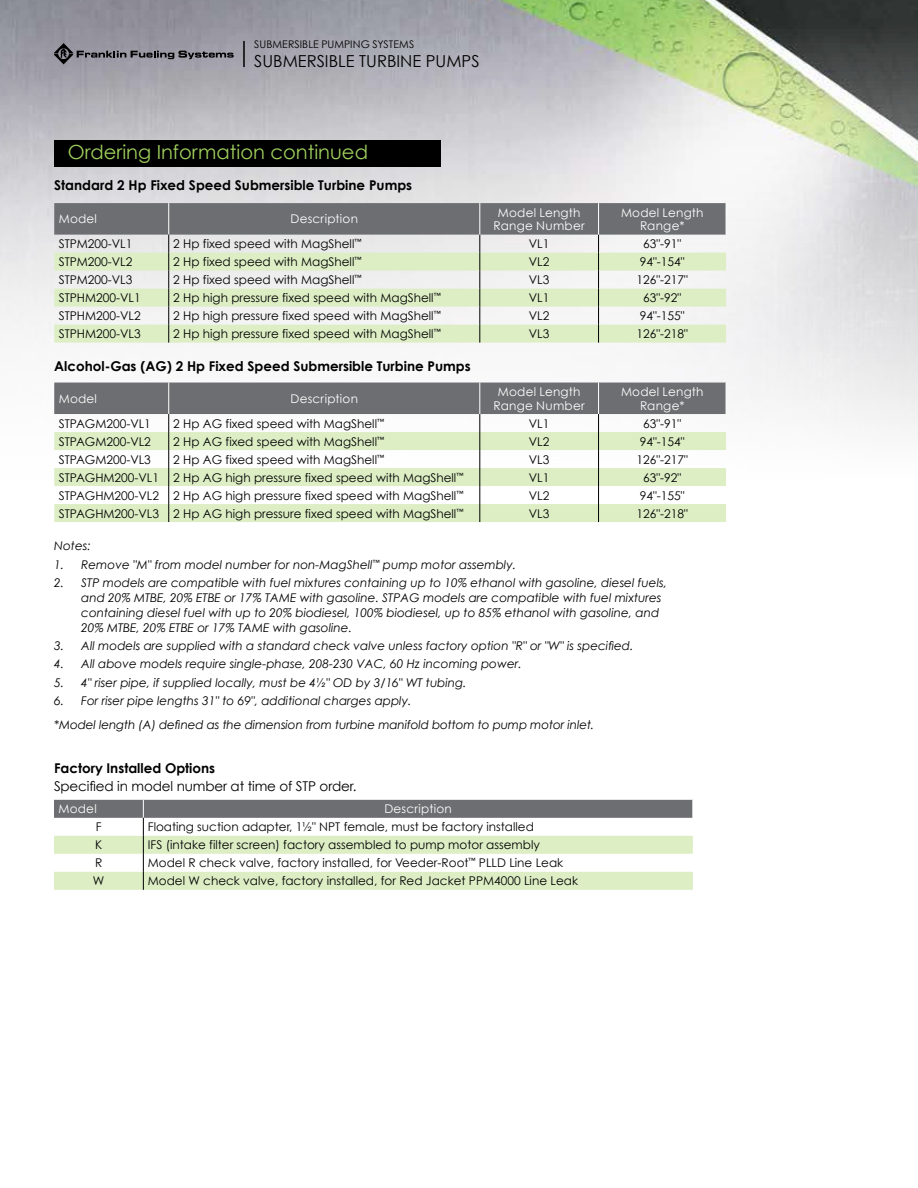
<style>
.page{position:relative;width:918px;height:1188px;background:#fff}
.page>*{position:absolute;margin:0;border:0;box-sizing:border-box;transform-origin:0 0}
.t1{font:19.5px "Century Gothic";color:#9ecf5c}
.t2{font:16.5px "Century Gothic";color:#000}
.t3{font:700 13.5px "Century Gothic";color:#000}
.t4{font:13.5px "Century Gothic";letter-spacing:-.01em;color:#000}
.t5{font:12px "Century Gothic";color:#000}
.t6{font:italic 12px/15px "Century Gothic";color:#000}
.t7{font:12px/13.5px "Century Gothic";letter-spacing:.02em;color:#fff;text-align:center}
.t8{font:10.5px "Century Gothic";letter-spacing:.01em;color:#000}
</style>
<div class="page">
<img style="left:0;top:0;width:918px;height:800px">
<hr style="left:243px;top:41px;width:2px;height:26px;background:#000">
<svg style="left:54px;top:43px;width:180px;height:21px;background:#807f87"></svg>
<hr style="left:726px;top:203px;width:1px;height:32px;background:#fff">
<svg style="left:54px;top:203px;width:672px;height:140px"></svg>
<hr style="left:598px;top:203px;width:1px;height:32px;background:#fff">
<hr style="left:480px;top:203px;width:1px;height:32px;background:#fff">
<div style="left:54px;top:140px;width:387px;height:26px;background:#000"></div>
<svg style="left:54px;top:800px;width:639px;height:90px"></svg>
<hr style="left:726px;top:383px;width:1px;height:31px;background:#fff">
<svg style="left:54px;top:383px;width:672px;height:139px"></svg>
<hr style="left:598px;top:383px;width:1px;height:31px;background:#fff">
<hr style="left:480px;top:383px;width:1px;height:31px;background:#fff">
<p class="t8" style="left:254px;top:38px;width:162px">SUBMERSIBLE PUMPING SYSTEMS</p>
<h2 class="t2" style="left:254px;top:51px;width:227px">SUBMERSIBLE TURBINE PUMPS</h2>
<h1 class="t1" style="left:68px;top:140px;width:302px">Ordering Information continued</h1>
<p class="t3" style="left:54px;top:176px;width:360px">Standard 2 Hp Fixed Speed Submersible Turbine Pumps</p>
<p class="t7" style="left:59px;top:212px;width:40px">Model</p>
<p class="t7" style="left:290px;top:212px;width:69px">Description</p>
<p class="t7" style="left:494px;top:205px;width:93px">Model Length<br>Range Number</p>
<p class="t7" style="left:621px;top:205px;width:84px">Model Length<br>Range*</p>
<p class="t5" style="left:59px;top:236px;width:75px">STPM200-VL1</p>
<p class="t5" style="left:173px;top:236px;width:190px">2 Hp fixed speed with MagShell<sup>™</sup></p>
<p class="t5" style="left:529px;top:236px;width:22px">VL1</p>
<p class="t5" style="left:643px;top:236px;width:39px">63"-91"</p>
<p class="t5" style="left:59px;top:254px;width:75px">STPM200-VL2</p>
<p class="t5" style="left:173px;top:254px;width:190px">2 Hp fixed speed with MagShell<sup>™</sup></p>
<p class="t5" style="left:529px;top:254px;width:22px">VL2</p>
<p class="t5" style="left:640px;top:254px;width:46px">94"-154"</p>
<p class="t5" style="left:59px;top:272px;width:75px">STPM200-VL3</p>
<p class="t5" style="left:173px;top:272px;width:190px">2 Hp fixed speed with MagShell<sup>™</sup></p>
<p class="t5" style="left:529px;top:272px;width:22px">VL3</p>
<p class="t5" style="left:637px;top:272px;width:53px">126"-217"</p>
<p class="t5" style="left:59px;top:290px;width:83px">STPHM200-VL1</p>
<p class="t5" style="left:173px;top:290px;width:269px">2 Hp high pressure fixed speed with MagShell<sup>™</sup></p>
<p class="t5" style="left:529px;top:290px;width:22px">VL1</p>
<p class="t5" style="left:643px;top:290px;width:39px">63"-92"</p>
<p class="t5" style="left:59px;top:308px;width:83px">STPHM200-VL2</p>
<p class="t5" style="left:173px;top:308px;width:269px">2 Hp high pressure fixed speed with MagShell<sup>™</sup></p>
<p class="t5" style="left:529px;top:308px;width:22px">VL2</p>
<p class="t5" style="left:640px;top:308px;width:46px">94"-155"</p>
<p class="t5" style="left:59px;top:326px;width:83px">STPHM200-VL3</p>
<p class="t5" style="left:173px;top:326px;width:269px">2 Hp high pressure fixed speed with MagShell<sup>™</sup></p>
<p class="t5" style="left:529px;top:326px;width:22px">VL3</p>
<p class="t5" style="left:637px;top:326px;width:53px">126"-218"</p>
<p class="t3" style="left:54px;top:357px;width:418px">Alcohol-Gas (AG) 2 Hp Fixed Speed Submersible Turbine Pumps</p>
<p class="t7" style="left:59px;top:392px;width:40px">Model</p>
<p class="t7" style="left:290px;top:392px;width:69px">Description</p>
<p class="t7" style="left:494px;top:385px;width:93px">Model Length<br>Range Number</p>
<p class="t7" style="left:621px;top:385px;width:84px">Model Length<br>Range*</p>
<p class="t5" style="left:59px;top:416px;width:94px">STPAGM200-VL1</p>
<p class="t5" style="left:173px;top:416px;width:212px">2 Hp AG fixed speed with MagShell<sup>™</sup></p>
<p class="t5" style="left:529px;top:416px;width:22px">VL1</p>
<p class="t5" style="left:643px;top:416px;width:39px">63"-91"</p>
<p class="t5" style="left:59px;top:434px;width:94px">STPAGM200-VL2</p>
<p class="t5" style="left:173px;top:434px;width:212px">2 Hp AG fixed speed with MagShell<sup>™</sup></p>
<p class="t5" style="left:529px;top:434px;width:22px">VL2</p>
<p class="t5" style="left:640px;top:434px;width:46px">94"-154"</p>
<p class="t5" style="left:59px;top:452px;width:94px">STPAGM200-VL3</p>
<p class="t5" style="left:173px;top:452px;width:212px">2 Hp AG fixed speed with MagShell<sup>™</sup></p>
<p class="t5" style="left:529px;top:452px;width:22px">VL3</p>
<p class="t5" style="left:637px;top:452px;width:53px">126"-217"</p>
<p class="t5" style="left:59px;top:470px;width:406px">STPAGHM200-VL1 2 Hp AG high pressure fixed speed with MagShell<sup>™</sup></p>
<p class="t5" style="left:529px;top:470px;width:22px">VL1</p>
<p class="t5" style="left:643px;top:470px;width:39px">63"-92"</p>
<p class="t5" style="left:59px;top:488px;width:406px">STPAGHM200-VL2 2 Hp AG high pressure fixed speed with MagShell<sup>™</sup></p>
<p class="t5" style="left:529px;top:488px;width:22px">VL2</p>
<p class="t5" style="left:640px;top:488px;width:46px">94"-155"</p>
<p class="t5" style="left:59px;top:506px;width:406px">STPAGHM200-VL3 2 Hp AG high pressure fixed speed with MagShell<sup>™</sup></p>
<p class="t5" style="left:529px;top:506px;width:22px">VL3</p>
<p class="t5" style="left:637px;top:506px;width:53px">126"-218"</p>
<p class="t6" style="left:54px;top:538px;width:38px">Notes:</p>
<p class="t6" style="left:54px;top:557px;width:463px">1. Remove "M" from model number for non-MagShell<sup>™</sup> pump motor assembly.</p>
<p class="t6" style="left:81px;top:575px;width:587px;text-indent:-27px">2. STP models are compatible with fuel mixtures containing up to 10% ethanol with gasoline, diesel fuels, and 20% MTBE, 20% ETBE or 17% TAME with gasoline. STPAG models are compatible with fuel mixtures containing diesel fuel with up to 20% biodiesel, 100% biodiesel, up to 85% ethanol with gasoline, and 20% MTBE, 20% ETBE or 17% TAME with gasoline.</p>
<p class="t6" style="left:54px;top:638px;width:581px">3. All models are supplied with a standard check valve unless factory option "R" or "W" is specified.</p>
<p class="t6" style="left:54px;top:656px;width:469px">4. All above models require single-phase, 208-230 VAC, 60 Hz incoming power.</p>
<p class="t6" style="left:54px;top:675px;width:414px">5. 4" riser pipe, if supplied locally, must be 4½" OD by 3/16" WT tubing.</p>
<p class="t6" style="left:54px;top:688px;width:542px;line-height:23.9px">6. For riser pipe lengths 31" to 69", additional charges apply.<br>*Model length (A) defined as the dimension from turbine manifold bottom to pump motor inlet.</p>
<p class="t3" style="left:54px;top:759px;width:163px">Factory Installed Options</p>
<p class="t7" style="left:58px;top:802px;width:40px">Model</p>
<p class="t7" style="left:384px;top:802px;width:69px">Description</p>
<p class="t5" style="left:96px;top:820px;width:7px">F</p>
<p class="t5" style="left:148px;top:820px;width:388px">Floating suction adapter, 1½" NPT female, must be factory installed</p>
<p class="t5" style="left:95px;top:838px;width:9px">K</p>
<p class="t5" style="left:148px;top:838px;width:393px">IFS (intake filter screen) factory assembled to pump motor assembly</p>
<p class="t5" style="left:95px;top:856px;width:9px">R</p>
<p class="t5" style="left:148px;top:856px;width:417px">Model R check valve, factory installed, for Veeder-Root<sup>™</sup> PLLD Line Leak</p>
<p class="t5" style="left:93px;top:874px;width:13px">W</p>
<p class="t5" style="left:148px;top:874px;width:432px">Model W check valve, factory installed, for Red Jacket PPM4000 Line Leak</p>
<p class="t4" style="left:54px;top:778px;width:304px">Specified in model number at time of STP order.</p>
</div>
